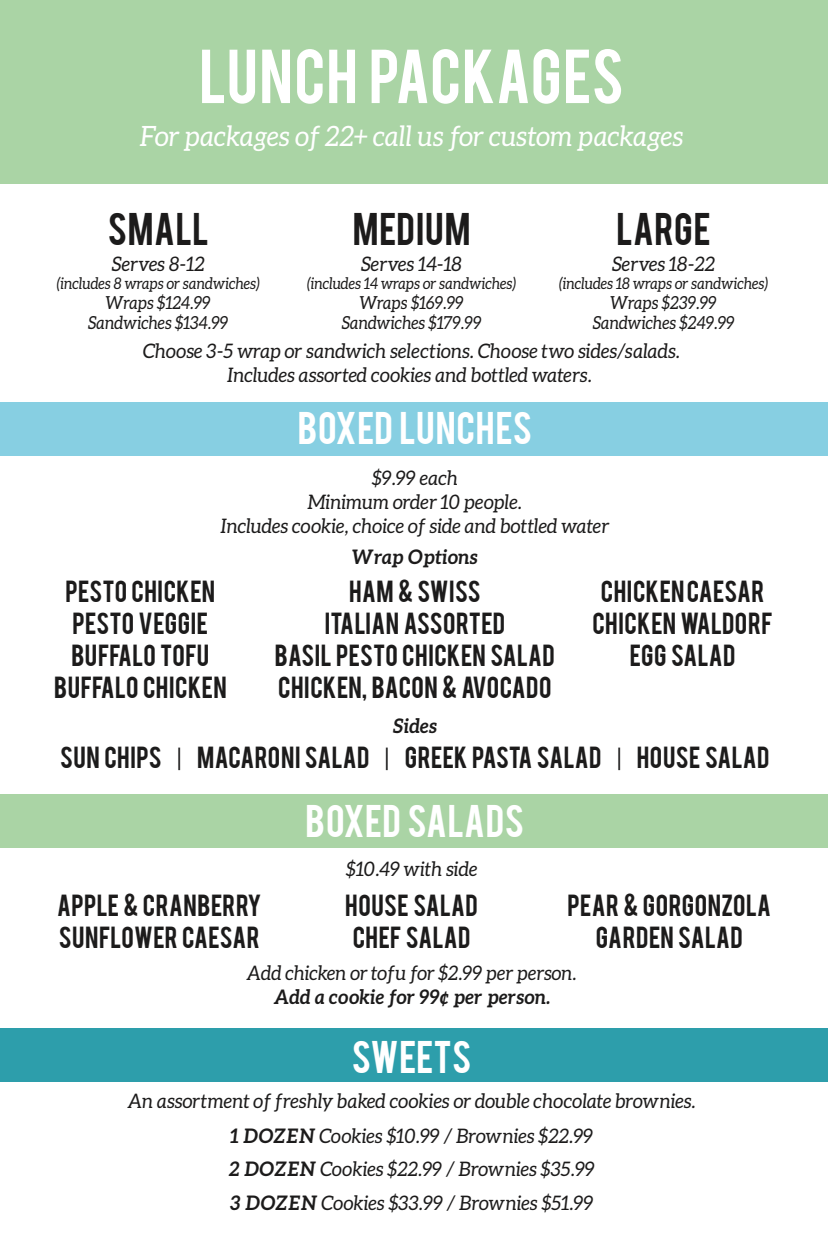
<style>
.page{position:relative;width:828px;height:1260px;background:#fff}
.page>*{position:absolute;margin:0;border:0;box-sizing:border-box;transform-origin:0 0}
.t1{font:60px "Bebas";color:#fff}
.t2{font:36px "Bebas";letter-spacing:.01em;color:#fff}
.t3{font:36px "Bebas";letter-spacing:.02em;color:#1c1b1b}
.t4{font:italic 28px "Aleo";color:#fff;scale:.95 1}
.t5{font:24px/32px "Bebas";letter-spacing:.015em;color:#1c1b1b;text-align:center}
.t6{font:italic 20px/24px "Aleo";color:#1c1b1b;text-align:center;scale:.95 1}
.t7{font:italic 20px "Aleo";color:#1c1b1b;scale:.94 1}
.t8{font:italic 700 20px "Aleo";color:#1c1b1b;scale:.94 1}
.t9{font:italic 700 20px "Aleo";color:#1c1b1b;scale:.95 1}
.t10{font:italic 18px/20px "Aleo";color:#1c1b1b;text-align:center;scale:.9 1}
.t11{font:italic 16px "Aleo";color:#1c1b1b;scale:.9 1}
.s1{font-family:"Aleo"}
.s2{font-weight:700}
</style>
<div class="page">
<div style="left:0;top:402px;width:828px;height:53px;background:#87cfe2"></div>
<div style="left:0;top:795px;width:828px;height:53px;background:#aad4a5"></div>
<div style="left:0;top:0;width:828px;height:184px;background:#aad4a5"></div>
<div style="left:0;top:1028px;width:828px;height:54px;background:#2d9eab"></div>
<h1 class="t1" style="left:199px;top:33px;width:426px">LUNCH PACKAGES</h1>
<h3 class="t4" style="left:140px;top:120px;width:573px">For packages of 22+ call us for custom packages</h3>
<h2 class="t3" style="left:108px;top:203px;width:102px">SMALL</h2>
<p class="t6" style="left:112px;top:252px;width:99px">Serves 8-12</p>
<p class="t11" style="left:57px;top:274px;width:227px">(includes 8 wraps or sandwiches)</p>
<p class="t10" style="left:88px;top:292px;width:157px">Wraps $124.99<br>Sandwiches $134.99</p>
<h2 class="t3" style="left:353px;top:203px;width:119px">MEDIUM</h2>
<p class="t6" style="left:361px;top:252px;width:108px">Serves 14-18</p>
<p class="t11" style="left:307px;top:274px;width:234px">(includes 14 wraps or sandwiches)</p>
<p class="t10" style="left:342px;top:292px;width:157px">Wraps $169.99<br>Sandwiches $179.99</p>
<h2 class="t3" style="left:617px;top:203px;width:96px">LARGE</h2>
<p class="t6" style="left:612px;top:252px;width:110px">Serves 18-22</p>
<p class="t11" style="left:559px;top:274px;width:234px">(includes 18 wraps or sandwiches)</p>
<p class="t10" style="left:593px;top:292px;width:159px">Wraps $239.99<br>Sandwiches $249.99</p>
<p class="t6" style="left:143px;top:338px;width:567px">Choose 3-5 wrap or sandwich selections. Choose two sides/salads.<br>Includes assorted cookies and bottled waters.</p>
<h2 class="t2" style="left:298px;top:402px;width:236px">BOXED LUNCHES</h2>
<p class="t6" style="left:221px;top:466px;width:410px">$9.99 each<br>Minimum order 10 people.<br>Includes cookie, choice of side and bottled water</p>
<p class="t9" style="left:352px;top:546px;width:134px">Wrap Options</p>
<p class="t5" style="left:54px;top:574px;width:174px">PESTO CHICKEN<br>PESTO VEGGIE<br>BUFFALO TOFU<br>BUFFALO CHICKEN</p>
<p class="t5" style="left:275px;top:574px;width:281px">HAM &amp; SWISS<br>ITALIAN ASSORTED<br>BASIL PESTO CHICKEN SALAD<br>CHICKEN, BACON &amp; AVOCADO</p>
<p class="t5" style="left:592px;top:574px;width:182px">CHICKEN CAESAR<br>CHICKEN WALDORF<br>EGG SALAD</p>
<p class="t9" style="left:393px;top:715px;width:48px">Sides</p>
<p class="t5" style="left:60px;top:739px;width:711px">SUN CHIPS <span class="s1">|</span> MACARONI SALAD <span class="s1">|</span> GREEK PASTA SALAD <span class="s1">|</span> HOUSE SALAD</p>
<h2 class="t2" style="left:306px;top:795px;width:220px">BOXED SALADS</h2>
<p class="t6" style="left:346px;top:856px;width:140px">$10.49 with side</p>
<p class="t5" style="left:57px;top:887px;width:206px;text-align:left">APPLE &amp; CRANBERRY<br>SUNFLOWER CAESAR</p>
<p class="t5" style="left:568px;top:887px;width:205px">PEAR &amp; GORGONZOLA<br>GARDEN SALAD</p>
<p class="t5" style="left:345px;top:887px;width:134px">HOUSE SALAD<br>CHEF SALAD</p>
<p class="t7" style="left:247px;top:962px;width:352px">Add chicken or tofu for $2.99 per person.</p>
<p class="t8" style="left:274px;top:985px;width:296px">Add a cookie for 99¢ per person.</p>
<h2 class="t2" style="left:352px;top:1031px;width:121px">SWEETS</h2>
<p class="t6" style="left:128px;top:1083px;width:600px;line-height:35.4px">An assortment of freshly baked cookies or double chocolate brownies.<br><span class="s2">1 DOZEN</span> Cookies $10.99 / Brownies $22.99</p>
<p class="t6" style="left:228px;top:1152px;width:387px;line-height:33.6px;text-align:left"><span class="s2">2 DOZEN</span> Cookies $22.99 / Brownies $35.99<br><span class="s2">3 DOZEN</span> Cookies $33.99 / Brownies $51.99</p>
</div>
